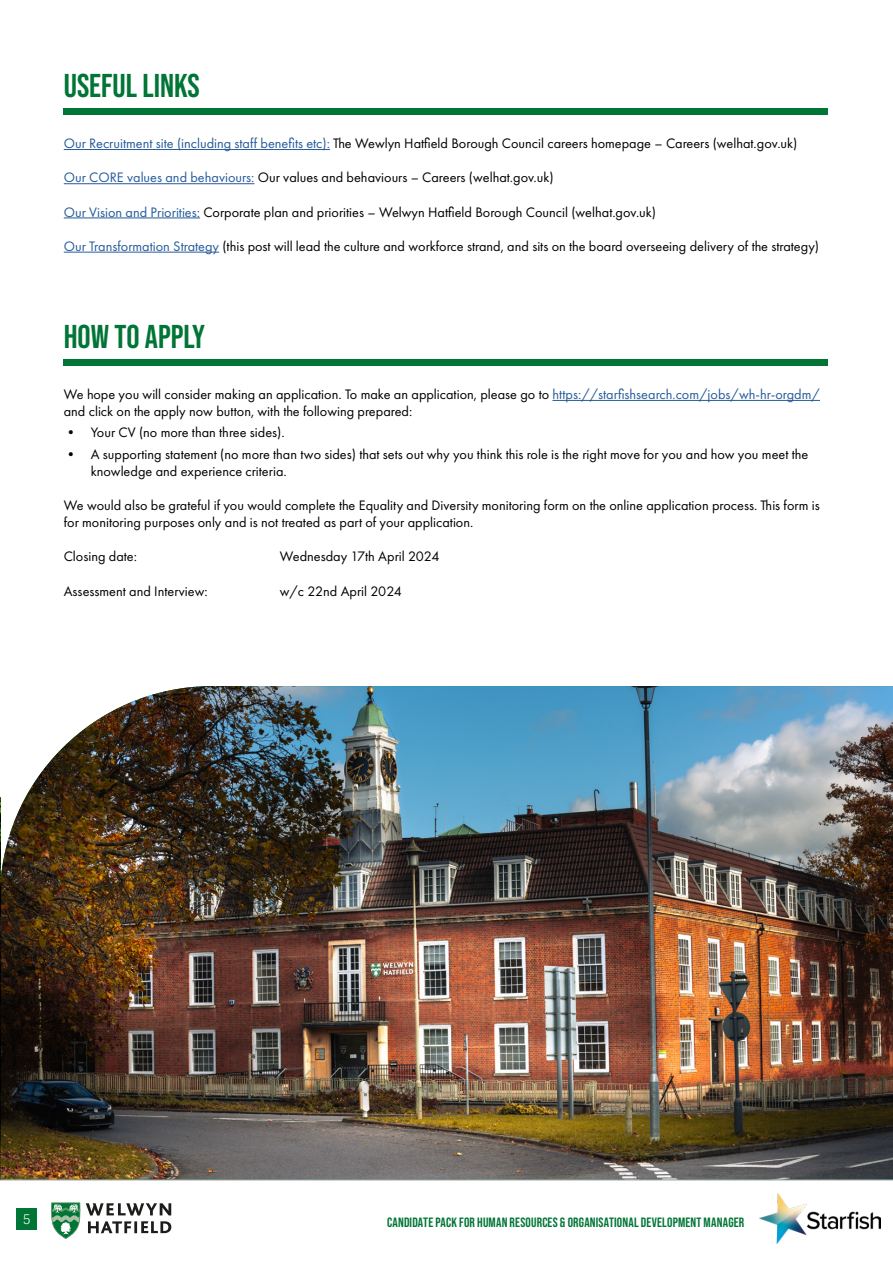
<style>
.page{position:relative;width:893px;height:1263px;background:#fff}
.page>*{position:absolute;margin:0;border:0;box-sizing:border-box;transform-origin:0 0}
.t1{font:700 33px "Bebas Neue Pro";color:#007536}
.t2{font:14.25px/17.1px "Futura PT";color:#000}
.t3{font:700 13.5px "Bebas Neue Pro";letter-spacing:.015em;color:#007536}
.t4{font:300 13.5px "Flama";color:#fff}
.s1{color:#275b9b}
</style>
<div class="page">
<img style="left:759px;top:1194px;width:121px;height:50px">
<div style="left:16px;top:1208px;width:21px;height:21px;background:#007536"></div>
<hr style="left:0;top:1179px;width:893px;height:2px;background:#000">
<svg style="left:51px;top:1202px;width:120px;height:37px"></svg>
<hr style="left:64px;top:149px;width:266px;height:1px;background:#275b9b">
<hr style="left:64px;top:183px;width:190px;height:1px;background:#275b9b">
<hr style="left:64px;top:218px;width:136px;height:1px;background:#275b9b">
<hr style="left:64px;top:252px;width:155px;height:1px;background:#275b9b">
<hr style="left:552px;top:400px;width:268px;height:1px;background:#275b9b">
<div style="left:64px;top:109px;width:764px;height:6px;background:#007536"></div>
<div style="left:64px;top:360px;width:764px;height:6px;background:#007536"></div>
<img style="left:0;top:686px;width:893px;height:493px">
<h1 class="t1" style="left:64px;top:66px;width:138px">USEFUL LINKS</h1>
<p class="t2" style="left:64px;top:135px;width:735px"><span class="s1">Our Recruitment site (including staff benefits etc):</span> The Wewlyn Hatfield Borough Council careers homepage – Careers (welhat.gov.uk)</p>
<p class="t2" style="left:64px;top:169px;width:491px"><span class="s1">Our CORE values and behaviours:</span> Our values and behaviours – Careers (welhat.gov.uk)</p>
<p class="t2" style="left:64px;top:203px;width:594px"><span class="s1">Our Vision and Priorities:</span> Corporate plan and priorities – Welwyn Hatfield Borough Council (welhat.gov.uk)</p>
<p class="t2" style="left:64px;top:237px;width:757px"><span class="s1">Our Transformation Strategy</span> (this post will lead the culture and workforce strand, and sits on the board overseeing delivery of the strategy)</p>
<h1 class="t1" style="left:64px;top:317px;width:143px">HOW TO APPLY</h1>
<p class="t2" style="left:64px;top:386px;width:758px">We hope you will consider making an application. To make an application, please go to <span class="s1">https://starfishsearch.com/jobs/wh-hr-orgdm/ </span>and click on the apply now button, with the following prepared:</p>
<p class="t2" style="left:64px;top:424px;width:222px">• Your CV (no more than three sides).</p>
<p class="t2" style="left:91px;top:445px;width:719px;text-indent:-27px">• A supporting statement (no more than two sides) that sets out why you think this role is the right move for you and how you meet the knowledge and experience criteria.</p>
<p class="t2" style="left:64px;top:497px;width:757px">We would also be grateful if you would complete the Equality and Diversity monitoring form on the online application process. This form is for monitoring purposes only and is not treated as part of your application.</p>
<p class="t2" style="left:64px;top:548px;width:75px">Closing date:</p>
<p class="t2" style="left:280px;top:548px;width:161px">Wednesday 17th April 2024</p>
<p class="t2" style="left:64px;top:582px;width:145px">Assessment and Interview:</p>
<p class="t2" style="left:280px;top:582px;width:124px">w/c 22nd April 2024</p>
<p class="t4" style="left:23px;top:1210px;width:9px">5</p>
<p class="t3" style="left:387px;top:1215px;width:359px">CANDIDATE PACK FOR HUMAN RESOURCES &amp; ORGANISATIONAL DEVELOPMENT MANAGER</p>
</div>
